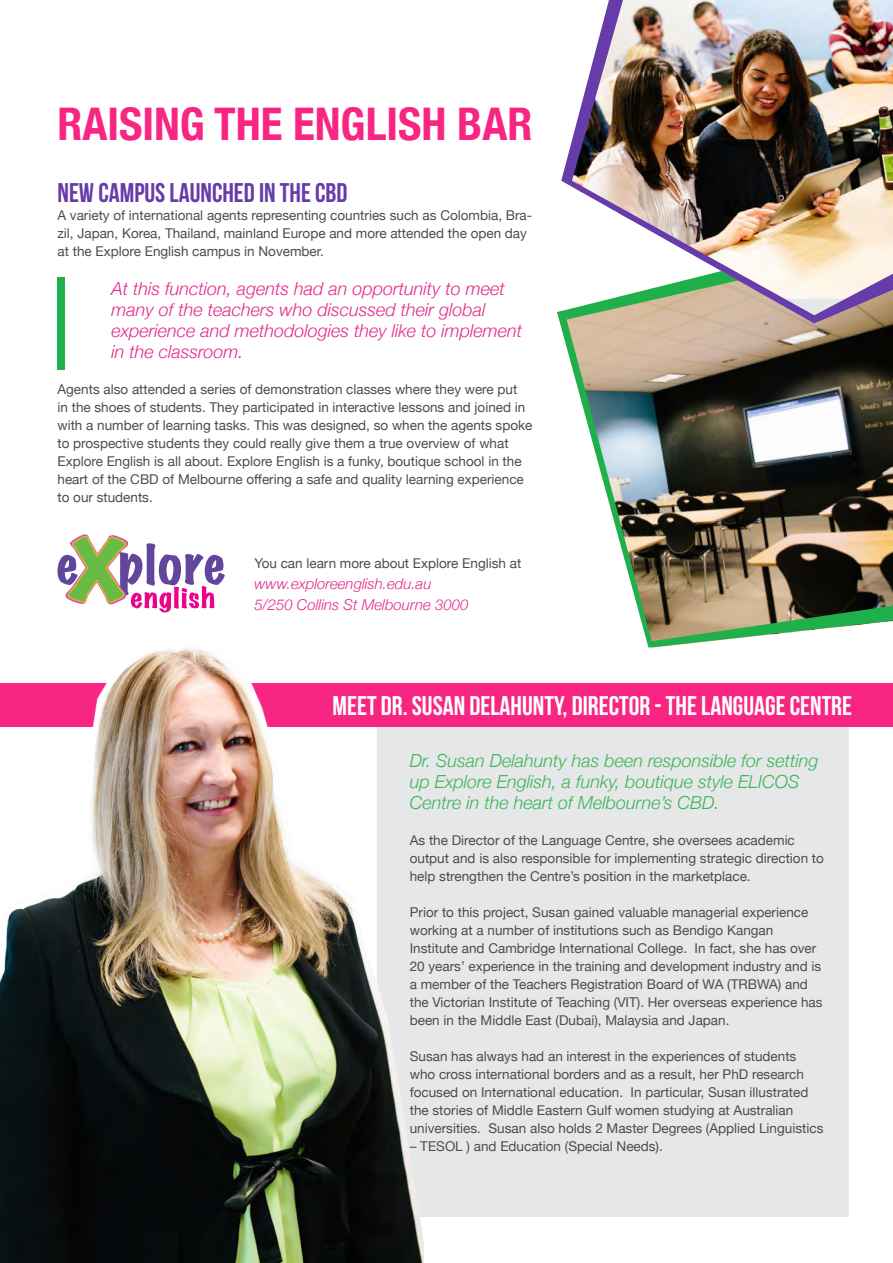
<style>
.page{position:relative;width:893px;height:1263px;background:#fff}
.page>*{position:absolute;margin:0;border:0;box-sizing:border-box;transform-origin:0 0}
.t1{font:700 condensed 45px "Helvetica Neue";color:#f82682}
.t2{font:27px "Bebas Neue";color:#fff}
.t3{font:27px "Bebas Neue";color:#663baa}
.t4{font:italic 300 18px/21px "Helvetica Neue";color:#e52889}
.t5{font:italic 300 18px/21px "Helvetica Neue";color:#3ab555}
.t6{font:italic 300 15px "Helvetica Neue";color:#e52889}
.t7{font:13.5px/18px "Helvetica Neue";color:#4b4c4d}
</style>
<div class="page">
<div style="left:377px;top:725px;width:471px;height:492px;background:#e6e7e9"></div>
<div style="left:57px;top:277px;width:8px;height:92px;background:#1faf4b"></div>
<svg style="left:57px;top:534px;width:168px;height:78px"></svg>
<img style="left:557px;top:311px;width:336px;height:337px">
<div style="left:0;top:683px;width:893px;height:43px;background:#f82682"></div>
<img style="left:0;top:648px;width:423px;height:615px">
<img style="left:561px;top:0;width:332px;height:323px">
<p class="t1" style="left:57px;top:87px;width:476px">RAISING THE ENGLISH BAR</p>
<p class="t3" style="left:57px;top:178px;width:292px">NEW CAMPUS LAUNCHED IN THE CBD</p>
<p class="t7" style="left:57px;top:207px;width:476px">A variety of international agents representing countries such as Colombia, Bra&shy;zil, Japan, Korea, Thailand, mainland Europe and more attended the open day at the Explore English campus in November.</p>
<p class="t4" style="left:111px;top:277px;width:412px">At this function, agents had an opportunity to meet many of the teachers who discussed their global experience and methodologies they like to implement in the classroom.</p>
<p class="t7" style="left:57px;top:381px;width:476px">Agents also attended a series of demonstration classes where they were put<br>in the shoes of students. They participated in interactive lessons and joined in with a number of learning tasks. This was designed, so when the agents spoke to prospective students they could really give them a true overview of what Explore English is all about. Explore English is a funky, boutique school in the heart of the CBD of Melbourne offering a safe and quality learning experience to our students.</p>
<p class="t7" style="left:254px;top:555px;width:268px">You can learn more about Explore English at</p>
<p class="t6" style="left:254px;top:572px;width:179px">www.exploreenglish.edu.au</p>
<p class="t6" style="left:254px;top:593px;width:215px">5/250 Collins St Melbourne 3000</p>
<p class="t2" style="left:333px;top:691px;width:521px">MEET DR. SUSAN DELAHUNTY, DIRECTOR - THE LANGUAGE cENTRE</p>
<p class="t5" style="left:410px;top:749px;width:410px">Dr. Susan Delahunty has been responsible for setting up Explore English, a funky, boutique style ELICOS<br>Centre in the heart of Melbourne’s CBD.</p>
<p class="t7" style="left:410px;top:832px;width:416px">As the Director of the Language Centre, she oversees academic output and is also responsible for implementing strategic direction to help strengthen the Centre’s position in the marketplace.</p>
<p class="t7" style="left:410px;top:904px;width:414px">Prior to this project, Susan gained valuable managerial experience working at a number of institutions such as Bendigo Kangan Institute and Cambridge International College. In fact, she has over 20 years’ experience in the training and development industry and is a member of the Teachers Registration Board of WA (TRBWA) and the Victorian Institute of Teaching (VIT). Her overseas experience has been in the Middle East (Dubai), Malaysia and Japan.</p>
<p class="t7" style="left:410px;top:1048px;width:415px">Susan has always had an interest in the experiences of students who cross international borders and as a result, her PhD research focused on International education. In particular, Susan illustrated the stories of Middle Eastern Gulf women studying at Australian universities. Susan also holds 2 Master Degrees (Applied Linguistics</p>
<p class="t7" style="left:410px;top:1138px;width:255px">– TESOL ) and Education (Special Needs).</p>
</div>
